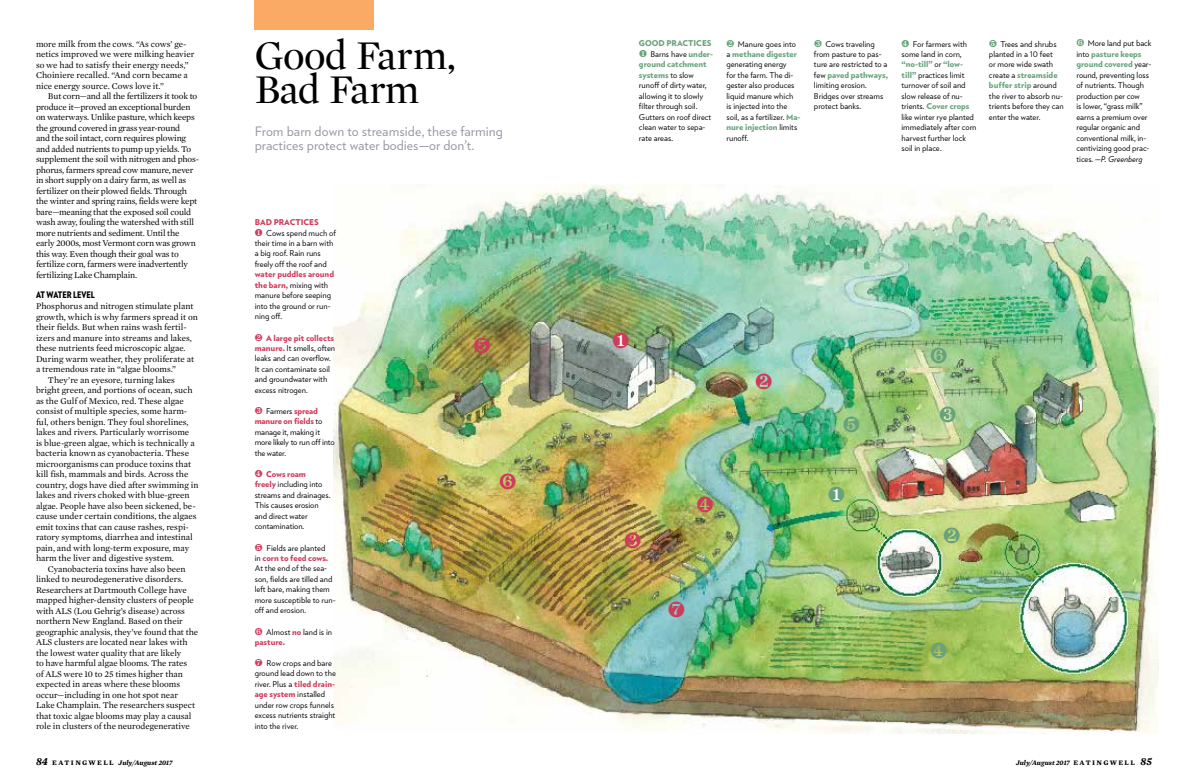
<style>
.page{position:relative;width:1188px;height:783px;background:#fff}
.page>*{position:absolute;margin:0;border:0;box-sizing:border-box;transform-origin:0 0}
.t1{font:41.6px/33.6px "Mercury Display";letter-spacing:-.02em;color:#000}
.t2{font:13px/14px "Verlag Text";color:#9595a1}
.t3{font:9px/10.5px "Mercury Text G1";letter-spacing:-.005em;color:#000}
.t4{font:900 9px "Verlag Condensed";color:#000}
.t5{font:8px/10.5px "Verlag Text";letter-spacing:-.005em;color:#000}
.t6{font:italic 700 7px "Mercury Text G1";color:#000}
.s1{font-weight:900;color:#cf3b5b}
.s2{color:#cf3b5b}
.s3{font-weight:900;color:#68a27b}
.s4{color:#68a27b}
.s5{font-style:italic}
.s6{font-size:11px}
.s7{font-style:normal}
</style>
<div class="page">
<img style="left:334px;top:185px;width:825px;height:548px">
<div style="left:255px;top:0;width:119px;height:30px;background:#faaa64"></div>
<svg style="left:828px;top:486px;width:16px;height:16px"></svg>
<svg style="left:613px;top:333px;width:16px;height:16px"></svg>
<svg style="left:944px;top:527px;width:16px;height:16px"></svg>
<svg style="left:940px;top:406px;width:16px;height:16px"></svg>
<svg style="left:931px;top:642px;width:16px;height:16px"></svg>
<svg style="left:844px;top:416px;width:15px;height:16px"></svg>
<svg style="left:931px;top:347px;width:16px;height:16px"></svg>
<svg style="left:500px;top:473px;width:16px;height:16px"></svg>
<svg style="left:697px;top:496px;width:16px;height:16px"></svg>
<svg style="left:625px;top:532px;width:16px;height:16px"></svg>
<svg style="left:756px;top:373px;width:16px;height:16px"></svg>
<svg style="left:474px;top:337px;width:16px;height:16px"></svg>
<svg style="left:669px;top:601px;width:15px;height:16px"></svg>
<p class="t3" style="left:36px;top:38px;width:160px">more milk from the cows. “As cows’ ge&shy;netics improved we were milking heavier so we had to satisfy their energy needs,” Choiniere recalled. “And corn became a nice energy source. Cows love it.”</p>
<p class="t3" style="left:36px;top:90px;width:164px;text-indent:12px">But corn—and all the fertilizers it took to produce it—proved an exceptional burden on waterways. Unlike pasture, which keeps the ground covered in grass year-round<br>and the soil intact, corn requires plowing and added nutrients to pump up yields. To supplement the soil with nitrogen and phos&shy;phorus, farmers spread cow manure, never in short supply on a dairy farm, as well as fertilizer on their plowed fields. Through the winter and spring rains, fields were kept bare—meaning that the exposed soil could wash away, fouling the watershed with still more nutrients and sediment. Until the early 2000s, most Vermont corn was grown this way. Even though their goal was to fertilize corn, farmers were inadvertently fertilizing Lake Champlain.</p>
<p class="t4" style="left:36px;top:288px;width:60px">AT WATER LEVEL</p>
<p class="t3" style="left:36px;top:300px;width:159px">Phosphorus and nitrogen stimulate plant</p>
<p class="t3" style="left:36px;top:311px;width:164px">growth, which is why farmers spread it on</p>
<p class="t3" style="left:36px;top:321px;width:152px">their fields. But when rains wash fertil-</p>
<p class="t3" style="left:36px;top:332px;width:157px">izers and manure into streams and lakes,</p>
<p class="t3" style="left:36px;top:342px;width:151px">these nutrients feed microscopic algae.</p>
<p class="t3" style="left:36px;top:353px;width:160px">During warm weather, they proliferate at</p>
<p class="t3" style="left:36px;top:363px;width:142px">a tremendous rate in “algae blooms.”</p>
<p class="t3" style="left:48px;top:374px;width:129px">They’re an eyesore, turning lakes</p>
<p class="t3" style="left:36px;top:384px;width:158px">bright green, and portions of ocean, such</p>
<p class="t3" style="left:36px;top:395px;width:149px">as the Gulf of Mexico, red. These algae</p>
<p class="t3" style="left:36px;top:405px;width:153px">consist of multiple species, some harm-</p>
<p class="t3" style="left:36px;top:416px;width:154px">ful, others benign. They foul shorelines,</p>
<p class="t3" style="left:36px;top:426px;width:155px">lakes and rivers. Particularly worrisome</p>
<p class="t3" style="left:36px;top:437px;width:160px">is blue-green algae, which is technically a</p>
<p class="t3" style="left:36px;top:447px;width:155px">bacteria known as cyanobacteria. These</p>
<p class="t3" style="left:36px;top:458px;width:157px">microorganisms can produce toxins that</p>
<p class="t3" style="left:36px;top:468px;width:154px">kill fish, mammals and birds. Across the</p>
<p class="t3" style="left:36px;top:479px;width:164px">country, dogs have died after swimming in</p>
<p class="t3" style="left:36px;top:489px;width:155px">lakes and rivers choked with blue-green</p>
<p class="t3" style="left:36px;top:500px;width:161px">algae. People have also been sickened, be-</p>
<p class="t3" style="left:36px;top:510px;width:162px">cause under certain conditions, the algaes</p>
<p class="t3" style="left:36px;top:521px;width:154px">emit toxins that can cause rashes, respi-</p>
<p class="t3" style="left:36px;top:531px;width:158px">ratory symptoms, diarrhea and intestinal</p>
<p class="t3" style="left:36px;top:542px;width:155px">pain, and with long-term exposure, may</p>
<p class="t3" style="left:36px;top:552px;width:140px">harm the liver and digestive system.</p>
<p class="t3" style="left:48px;top:563px;width:139px">Cyanobacteria toxins have also been</p>
<p class="t3" style="left:36px;top:573px;width:149px">linked to neurodegenerative disorders.</p>
<p class="t3" style="left:36px;top:584px;width:152px">Researchers at Dartmouth College have</p>
<p class="t3" style="left:36px;top:594px;width:159px">mapped higher-density clusters of people</p>
<p class="t3" style="left:36px;top:605px;width:150px">with ALS (Lou Gehrig’s disease) across</p>
<p class="t3" style="left:36px;top:615px;width:148px">northern New England. Based on their</p>
<p class="t3" style="left:36px;top:626px;width:164px">geographic analysis, they’ve found that the</p>
<p class="t3" style="left:36px;top:636px;width:153px">ALS clusters are located near lakes with</p>
<p class="t3" style="left:36px;top:647px;width:147px">the lowest water quality that are likely</p>
<p class="t3" style="left:36px;top:657px;width:153px">to have harmful algae blooms. The rates</p>
<p class="t3" style="left:36px;top:668px;width:148px">of ALS were 10 to 25 times higher than</p>
<p class="t3" style="left:36px;top:678px;width:146px">expected in areas where these blooms</p>
<p class="t3" style="left:36px;top:689px;width:144px">occur—including in one hot spot near</p>
<p class="t3" style="left:36px;top:699px;width:161px">Lake Champlain. The researchers suspect</p>
<p class="t3" style="left:36px;top:710px;width:157px">that toxic algae blooms may play a causal</p>
<p class="t3" style="left:36px;top:720px;width:155px">role in clusters of the neurodegenerative</p>
<h1 class="t1" style="left:255px;top:37px;width:203px">Good Farm,<br>Bad Farm</h1>
<h2 class="t2" style="left:255px;top:124px;width:250px">From barn down to streamside, these farming practices protect water bodies—or don’t.</h2>
<p class="t5" style="left:255px;top:217px;width:83px"><span class="s1">BAD PRACTICES<br></span><span class="s2">❶</span> Cows spend much of their time in a barn with a big roof. Rain runs freely off the roof and</p>
<p class="t5" style="left:255px;top:269px;width:81px"><span class="s1">water puddles around the barn,</span> mixing with manure before seeping into the ground or run&shy;ning off.</p>
<p class="t5" style="left:255px;top:332px;width:82px"><span class="s2">❷</span> <span class="s1">A large pit collects manure.</span> It smells, often leaks and can overflow.<br>It can contaminate soil and groundwater with excess nitrogen.</p>
<p class="t5" style="left:255px;top:406px;width:82px"><span class="s2">❸</span> Farmers <span class="s1">spread manure on fields</span> to manage it, making it more likely to run off into the water.</p>
<p class="t5" style="left:255px;top:469px;width:77px"><span class="s2">❹</span> <span class="s1">Cows roam<br>freely</span> including into streams and drainages.<br>This causes erosion and direct water contamination.</p>
<p class="t5" style="left:255px;top:542px;width:82px"><span class="s2">❺</span> Fields are planted<br>in <span class="s1">corn to feed cows.<br></span>At the end of the sea&shy;son, fields are tilled and left bare, making them more susceptible to run&shy;off and erosion.</p>
<p class="t5" style="left:255px;top:626px;width:79px"><span class="s2">❻</span> Almost <span class="s1">no</span> land is in <span class="s1">pasture.</span></p>
<p class="t5" style="left:255px;top:658px;width:83px"><span class="s2">❼</span> Row crops and bare ground lead down to the river. Plus a <span class="s1">tiled drain&shy;age system</span> installed under row crops funnels excess nutrients straight into the river.</p>
<p class="t5" style="left:639px;top:38px;width:76px"><span class="s3">GOOD PRACTICES<br></span><span class="s4">❶</span> Barns have <span class="s3">under&shy;ground catchment systems</span> to slow runoff of dirty water, allowing it to slowly filter through soil.<br>Gutters on roof direct clean water to sepa&shy;rate areas.</p>
<p class="t5" style="left:726px;top:38px;width:76px"><span class="s4">❷</span> Manure goes into a <span class="s3">methane digester </span>generating energy<br>for the farm. The di&shy;gester also produces liquid manure which is injected into the soil, as a fertilizer. <span class="s3">Ma&shy;nure injection</span> limits runoff.</p>
<p class="t5" style="left:814px;top:38px;width:75px"><span class="s4">❸</span> Cows traveling from pasture to pas&shy;ture are restricted to a few <span class="s3">paved pathways, </span>limiting erosion.<br>Bridges over streams protect banks.</p>
<p class="t5" style="left:901px;top:38px;width:77px"><span class="s4">❹</span> For farmers with some land in corn, <span class="s3">“no-till”</span> or <span class="s3">“low&shy;till”</span> practices limit turnover of soil and slow release of nu&shy;trients. <span class="s3">Cover crops </span>like winter rye planted immediately after corn harvest further lock soil in place.</p>
<p class="t5" style="left:989px;top:38px;width:76px"><span class="s4">❺</span> Trees and shrubs planted in a 10 feet<br>or more wide swath create a <span class="s3">streamside buffer strip</span> around the river to absorb nu&shy;trients before they can enter the water.</p>
<p class="t5" style="left:1076px;top:38px;width:77px"><span class="s4">❻</span> More land put back into <span class="s3">pasture keeps ground covered</span> year&shy;round, preventing loss of nutrients. Though production per cow<br>is lower, “grass milk” earns a premium over regular organic and conventional milk, in&shy;centivizing good prac&shy;tices. <span class="s5">—P. Greenberg</span></p>
<p class="t6" style="left:36px;top:757px;width:138px"><span class="s6">84</span> <span class="s7">E AT I N G W E L L</span> July/August 2017</p>
<p class="t6" style="left:1016px;top:757px;width:137px">July/August 2017 <span class="s7">E AT I N G W E L L</span> <span class="s6">85</span></p>
</div>
